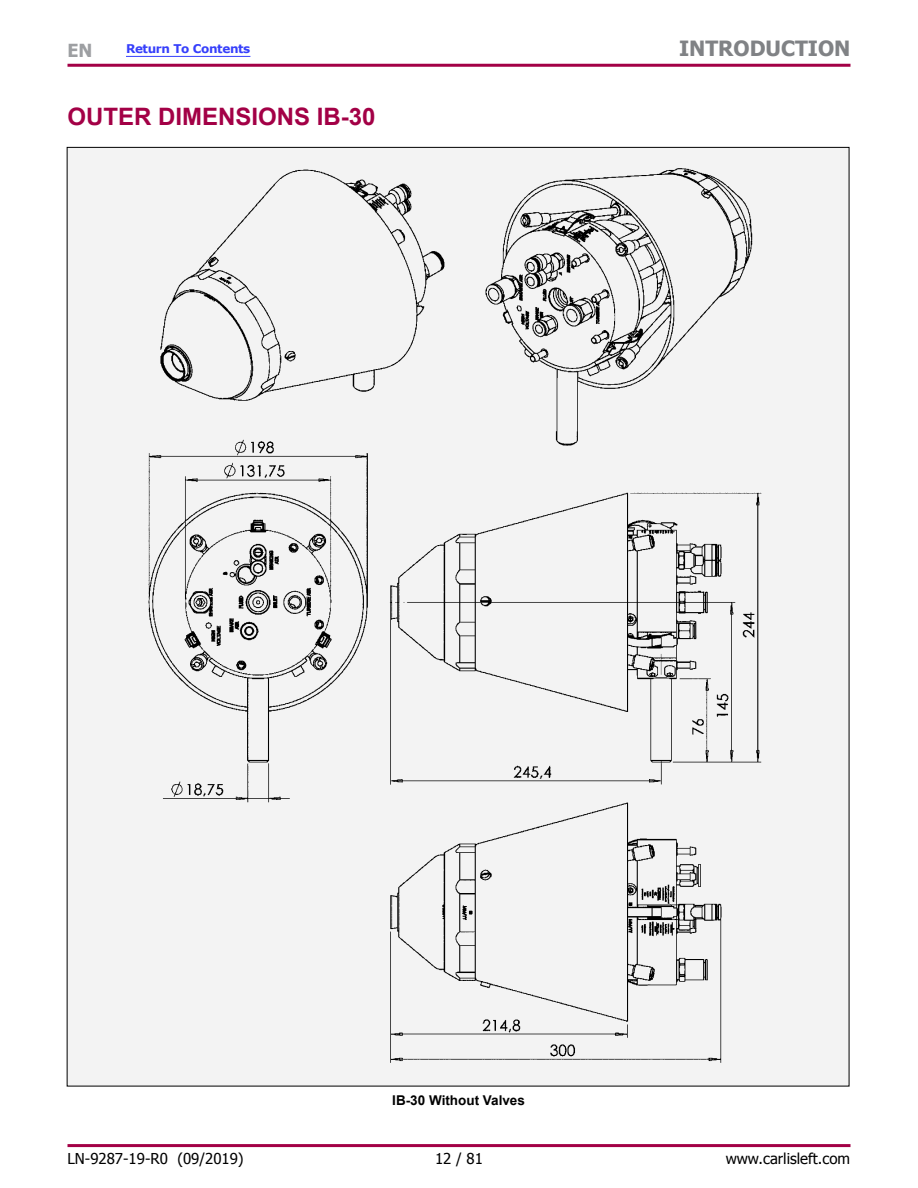
<style>
.page{position:relative;width:918px;height:1188px;background:#fff}
.page>*{position:absolute;margin:0;border:0;box-sizing:border-box;transform-origin:0 0}
.t1{font:700 24px "Arial";color:#a30046}
.t2{font:700 21px "Tahoma";color:#808285}
.t3{font:700 18px "Tahoma";color:#9d9fa2}
.t4{font:15px "Tahoma";color:#000}
.t5{font:700 13.5px "Arial";color:#000}
.t6{font:700 12px "Verdana";letter-spacing:-.03em;color:#363ffb}
</style>
<div class="page">
<div style="left:67px;top:147px;width:782px;height:939px;background:#f3f3f3"></div>
<img style="left:148px;top:168px;width:614px;height:895px">
<hr style="left:126px;top:56px;width:124px;height:1px;background:#363ffb">
<hr style="left:68px;top:64px;width:782px;height:3px;background:#a30046">
<hr style="left:68px;top:1144px;width:782px;height:3px;background:#a30046">
<p class="t3" style="left:68px;top:37px;width:26px">EN</p>
<h2 class="t2" style="left:679px;top:33px;width:173px">INTRODUCTION</h2>
<p class="t6" style="left:126px;top:41px;width:126px">Return To Contents</p>
<h1 class="t1" style="left:68px;top:101px;width:310px">OUTER DIMENSIONS IB-30</h1>
<p class="t5" style="left:392px;top:1092px;width:134px">IB-30 Without Valves</p>
<p class="t4" style="left:68px;top:1148px;width:178px">LN-9287-19-R0 (09/2019)</p>
<p class="t4" style="left:435px;top:1148px;width:49px">12 / 81</p>
<p class="t4" style="left:726px;top:1148px;width:126px">www.carlisleft.com</p>
</div>
